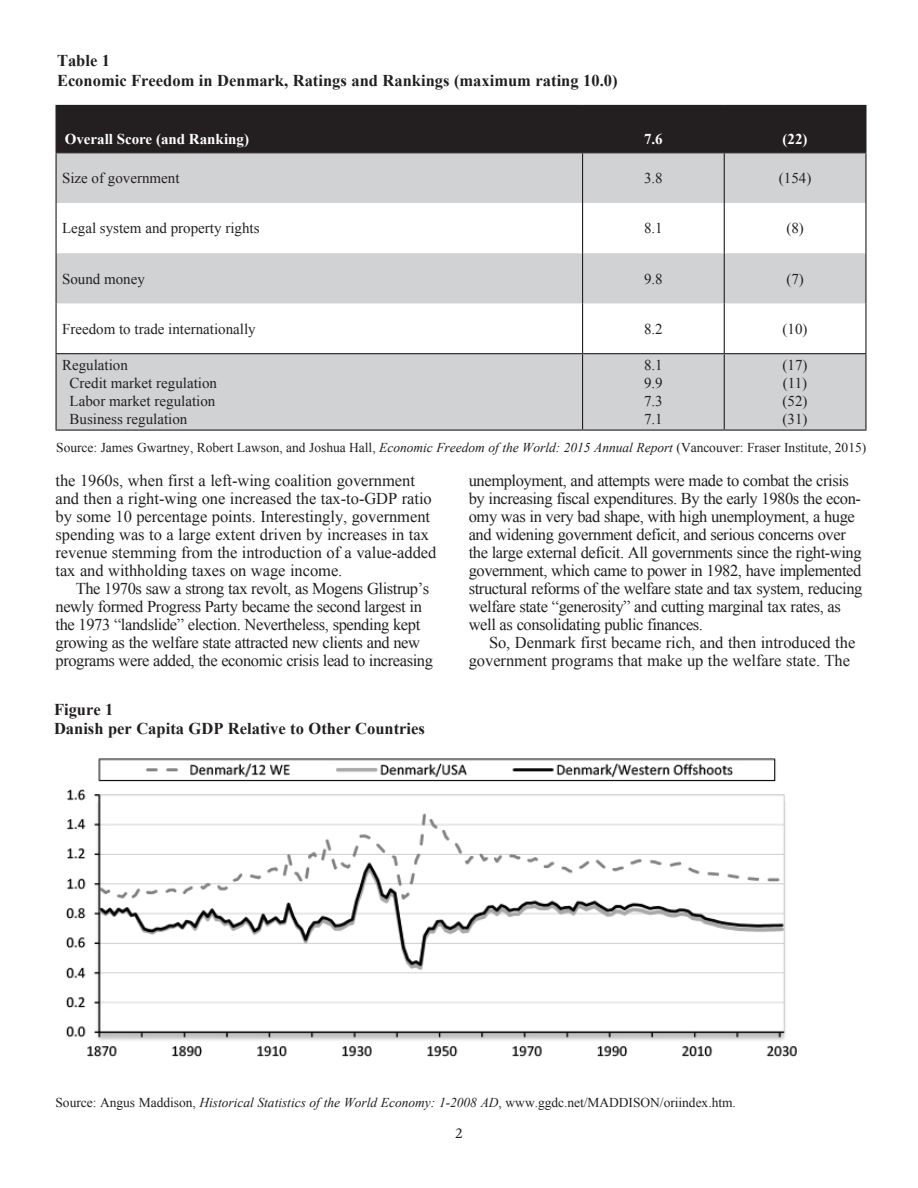
<style>
.page{position:relative;width:918px;height:1188px;background:#fff}
.page>*{position:absolute;margin:0;border:0;box-sizing:border-box;transform-origin:0 0}
.t1{font:16.5px/18px "Times New Roman";letter-spacing:-.025em;color:#231f20}
.t2{font:16.5px/18px "Times New Roman";letter-spacing:-.005em;color:#231f20}
.Figure_Heading{font:700 16.5px "Times New Roman";color:#231f20}
.Table_Body{font:15px "Times New Roman";color:#231f20}
.Table_Body-2{font:700 15px "Times New Roman";color:#fff}
.t3{font:15px "Legacy Serif";color:#231f20}
.Figure_Source{font:13.5px "Times New Roman";letter-spacing:-.005em;color:#231f20}
.s1{font-style:italic}
</style>
<div class="page">
<div style="left:57px;top:106px;width:808px;height:46px;background:#231f20"></div>
<svg style="left:57px;top:153px;width:808px;height:277px;fill:#d1d2d4"></svg>
<hr style="left:56px;top:152px;width:527px;height:1px;background:#231f20">
<hr style="left:583px;top:152px;width:141px;height:1px;background:#231f20">
<hr style="left:724px;top:152px;width:143px;height:1px;background:#231f20">
<hr style="left:56px;top:105px;width:527px;height:1px;background:#231f20">
<hr style="left:56px;top:106px;width:1px;height:46px;background:#231f20">
<hr style="left:56px;top:153px;width:1px;height:50px;background:#231f20">
<hr style="left:56px;top:203px;width:1px;height:50px;background:#231f20">
<hr style="left:56px;top:253px;width:1px;height:50px;background:#231f20">
<hr style="left:56px;top:303px;width:1px;height:50px;background:#231f20">
<hr style="left:583px;top:105px;width:141px;height:1px;background:#231f20">
<hr style="left:582px;top:106px;width:1px;height:46px;background:#231f20">
<hr style="left:724px;top:105px;width:143px;height:1px;background:#231f20">
<hr style="left:724px;top:106px;width:1px;height:46px;background:#231f20">
<hr style="left:865px;top:106px;width:2px;height:46px;background:#231f20">
<hr style="left:582px;top:153px;width:1px;height:50px;background:#231f20">
<hr style="left:724px;top:153px;width:1px;height:50px;background:#231f20">
<hr style="left:865px;top:153px;width:2px;height:50px;background:#231f20">
<hr style="left:582px;top:203px;width:1px;height:50px;background:#231f20">
<hr style="left:724px;top:203px;width:1px;height:50px;background:#231f20">
<hr style="left:865px;top:203px;width:2px;height:50px;background:#231f20">
<hr style="left:582px;top:253px;width:1px;height:50px;background:#231f20">
<hr style="left:724px;top:253px;width:1px;height:50px;background:#231f20">
<hr style="left:865px;top:253px;width:2px;height:50px;background:#231f20">
<hr style="left:582px;top:303px;width:1px;height:50px;background:#231f20">
<hr style="left:724px;top:303px;width:1px;height:50px;background:#231f20">
<hr style="left:865px;top:303px;width:2px;height:50px;background:#231f20">
<hr style="left:56px;top:353px;width:527px;height:1px;background:#231f20">
<hr style="left:56px;top:354px;width:1px;height:76px;background:#231f20">
<hr style="left:583px;top:353px;width:141px;height:1px;background:#231f20">
<hr style="left:582px;top:354px;width:1px;height:76px;background:#231f20">
<hr style="left:724px;top:353px;width:143px;height:1px;background:#231f20">
<hr style="left:724px;top:354px;width:1px;height:76px;background:#231f20">
<hr style="left:865px;top:354px;width:2px;height:76px;background:#231f20">
<hr style="left:56px;top:430px;width:527px;height:1px;background:#231f20">
<hr style="left:583px;top:430px;width:141px;height:1px;background:#231f20">
<hr style="left:724px;top:430px;width:143px;height:1px;background:#231f20">
<img style="left:66px;top:758px;width:731px;height:299px">
<p class="Figure_Heading" style="left:57px;top:49px;width:55px">Table 1</p>
<p class="Figure_Heading" style="left:57px;top:69px;width:562px">Economic Freedom in Denmark, Ratings and Rankings (maximum rating 10.0)</p>
<p class="Table_Body-2" style="left:65px;top:129px;width:186px">Overall Score (and Ranking)</p>
<p class="Table_Body-2" style="left:644px;top:129px;width:20px">7.6</p>
<p class="Table_Body-2" style="left:783px;top:129px;width:26px">(22)</p>
<p class="Table_Body" style="left:62px;top:168px;width:119px">Size of government</p>
<p class="Table_Body" style="left:644px;top:168px;width:20px">3.8</p>
<p class="Table_Body" style="left:779px;top:168px;width:34px">(154)</p>
<p class="Table_Body" style="left:62px;top:218px;width:199px">Legal system and property rights</p>
<p class="Table_Body" style="left:644px;top:218px;width:20px">8.1</p>
<p class="Table_Body" style="left:786px;top:218px;width:19px">(8)</p>
<p class="Table_Body" style="left:62px;top:268px;width:84px">Sound money</p>
<p class="Table_Body" style="left:644px;top:268px;width:20px">9.8</p>
<p class="Table_Body" style="left:786px;top:268px;width:19px">(7)</p>
<p class="Table_Body" style="left:62px;top:319px;width:195px">Freedom to trade internationally</p>
<p class="Table_Body" style="left:644px;top:319px;width:20px">8.2</p>
<p class="Table_Body" style="left:783px;top:319px;width:26px">(10)</p>
<p class="Table_Body" style="left:62px;top:355px;width:67px">Regulation</p>
<p class="Table_Body" style="left:70px;top:373px;width:149px">Credit market regulation</p>
<p class="Table_Body" style="left:70px;top:391px;width:147px">Labor market regulation</p>
<p class="Table_Body" style="left:70px;top:409px;width:119px">Business regulation</p>
<p class="Table_Body" style="left:783px;top:355px;width:26px">(17)</p>
<p class="Table_Body" style="left:783px;top:373px;width:26px">(11)</p>
<p class="Table_Body" style="left:783px;top:391px;width:26px">(52)</p>
<p class="Table_Body" style="left:783px;top:409px;width:26px">(31)</p>
<p class="Figure_Source" style="left:56px;top:438px;width:812px">Source: James Gwartney, Robert Lawson, and Joshua Hall, <span class="s1">Economic Freedom of the World: 2015 Annual Report</span> (Vancouver: Fraser Institute, 2015)</p>
<p class="Table_Body" style="left:644px;top:355px;width:20px">8.1</p>
<p class="Table_Body" style="left:644px;top:373px;width:20px">9.9</p>
<p class="Table_Body" style="left:644px;top:391px;width:20px">7.3</p>
<p class="Table_Body" style="left:644px;top:409px;width:20px">7.1</p>
<p class="t2" style="left:56px;top:471px;width:383px">the 1960s, when first a left-wing coalition government and then a right-wing one increased the tax-to-GDP ratio by some 10 percentage points. Interestingly, government spending was to a large extent driven by increases in tax revenue stemming from the introduction of a value-added tax and withholding taxes on wage income.</p>
<p class="t1" style="left:56px;top:579px;width:379px;text-indent:20px">The 1970s saw a strong tax revolt, as Mogens Glistrup’s newly formed Progress Party became the second largest in the 1973 “landslide” election. Nevertheless, spending kept growing as the welfare state attracted new clients and new programs were added, the economic crisis lead to increasing</p>
<p class="Figure_Heading" style="left:54px;top:698px;width:61px">Figure 1</p>
<p class="Figure_Heading" style="left:54px;top:718px;width:372px">Danish per Capita GDP Relative to Other Countries</p>
<p class="t1" style="left:469px;top:471px;width:395px">unemployment, and attempts were made to combat the crisis by increasing fiscal expenditures. By the early 1980s the econ&shy;omy was in very bad shape, with high unemployment, a huge and widening government deficit, and serious concerns over the large external deficit. All governments since the right-wing government, which came to power in 1982, have implemented structural reforms of the welfare state and tax system, reducing welfare state “generosity” and cutting marginal tax rates, as well as consolidating public finances.</p>
<p class="t2" style="left:469px;top:633px;width:388px;text-indent:20px">So, Denmark first became rich, and then introduced the government programs that make up the welfare state. The</p>
<p class="Figure_Source" style="left:56px;top:1093px;width:682px">Source: Angus Maddison, <span class="s1">Historical Statistics of the World Economy: 1-2008 AD</span>, www.ggdc.net/MADDISON/oriindex.htm.</p>
<p class="t3" style="left:455px;top:1125px;width:9px">2</p>
</div>
